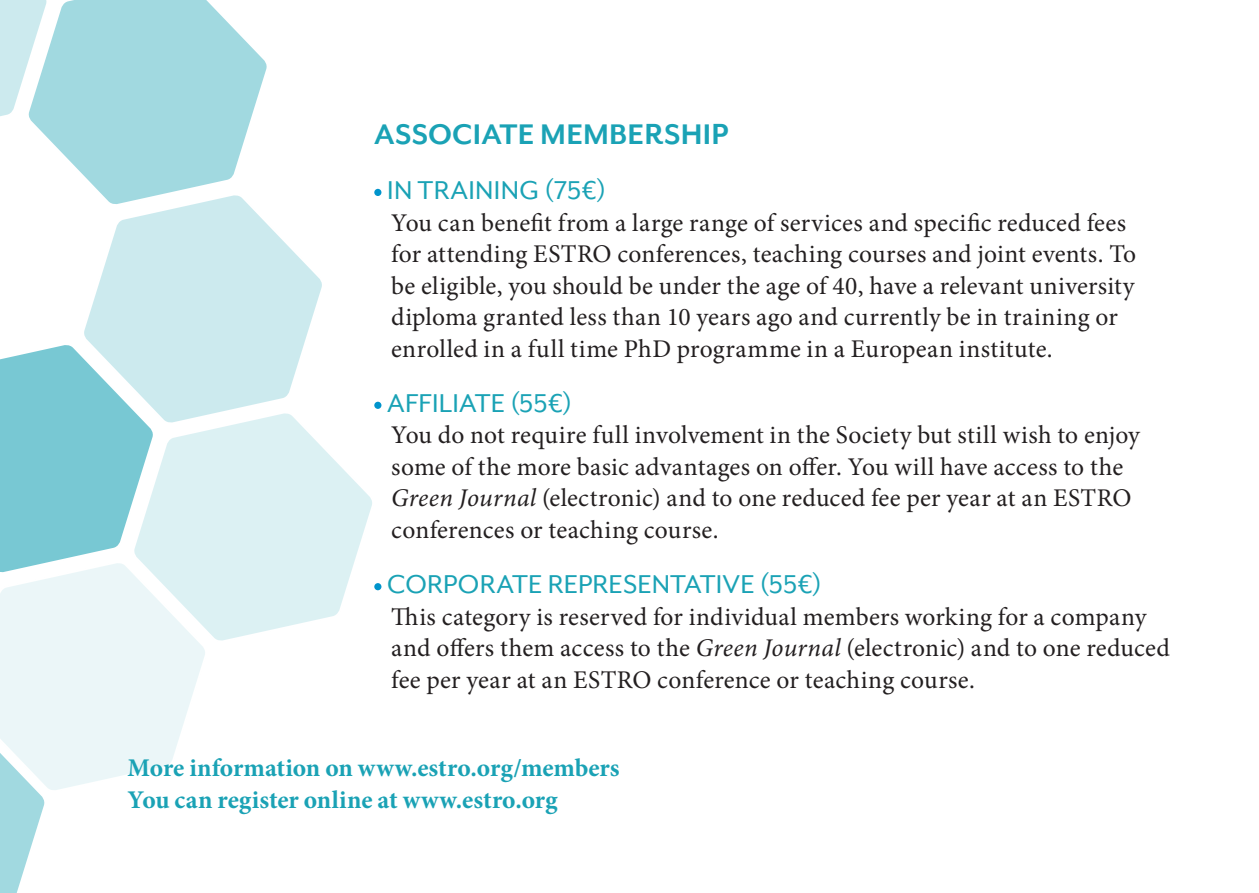
<style>
.page{position:relative;width:1259px;height:893px;background:#fff}
.page>*{position:absolute;margin:0;border:0;box-sizing:border-box;transform-origin:0 0}
.t1{font:33px "Mr Eaves San B";letter-spacing:.01em;color:#1aa2b5}
.t2{font:30px "Mr Eaves San Alt R";letter-spacing:.005em;color:#1aa2b5}
.t3{font:25.5px/31.5px "Minion Pro";letter-spacing:.01em;color:#231f20}
.t4{font:700 25.5px "Minion Pro";letter-spacing:-.005em;color:#1aa2b5}
.s1{font-style:italic}
</style>
<div class="page">
<div style="left:374px;top:189px;width:7px;height:7px;background:#0094cc;border-radius:50%"></div>
<div style="left:374px;top:402px;width:7px;height:7px;background:#0094cc;border-radius:50%"></div>
<div style="left:374px;top:583px;width:7px;height:7px;background:#0094cc;border-radius:50%"></div>
<svg style="left:0;top:576px;width:205px;height:214px;background:#edf7f8"></svg>
<svg style="left:0;top:0;width:26px;height:116px;background:#d2ecf0"></svg>
<svg style="left:26px;top:0;width:241px;height:192px"></svg>
<svg style="left:84px;top:192px;width:238px;height:218px"></svg>
<svg style="left:132px;top:410px;width:240px;height:234px"></svg>
<svg style="left:0;top:342px;width:155px;height:234px"></svg>
<svg style="left:0;top:698px;width:47px;height:195px"></svg>
<p class="t1" style="left:374px;top:115px;width:356px">ASSOCIATE MEMBERSHIP</p>
<p class="t2" style="left:387px;top:173px;width:220px">IN TRAINING (75€)</p>
<p class="t3" style="left:391px;top:207px;width:746px">You can benefit from a large range of services and specific reduced fees for attending ESTRO conferences, teaching courses and joint events. To be eligible, you should be under the age of 40, have a relevant university diploma granted less than 10 years ago and currently be in training or enrolled in a full time PhD programme in a European institute.</p>
<p class="t2" style="left:387px;top:386px;width:186px">AFFILIATE (55€)</p>
<p class="t3" style="left:391px;top:420px;width:750px">You do not require full involvement in the Society but still wish to enjoy some of the more basic advantages on offer. You will have access to the <span class="s1">Green Journal</span> (electronic) and to one reduced fee per year at an ESTRO conferences or teaching course.</p>
<p class="t2" style="left:387px;top:568px;width:436px">CORPORATE REPRESENTATIVE (55€)</p>
<p class="t3" style="left:391px;top:601px;width:780px">This category is reserved for individual members working for a company and offers them access to the <span class="s1">Green Journal</span> (electronic) and to one reduced fee per year at an ESTRO conference or teaching course.</p>
<p class="t4" style="left:128px;top:750px;width:493px">More information on www.estro.org/members</p>
<p class="t4" style="left:128px;top:781px;width:431px">You can register online at www.estro.org</p>
</div>
